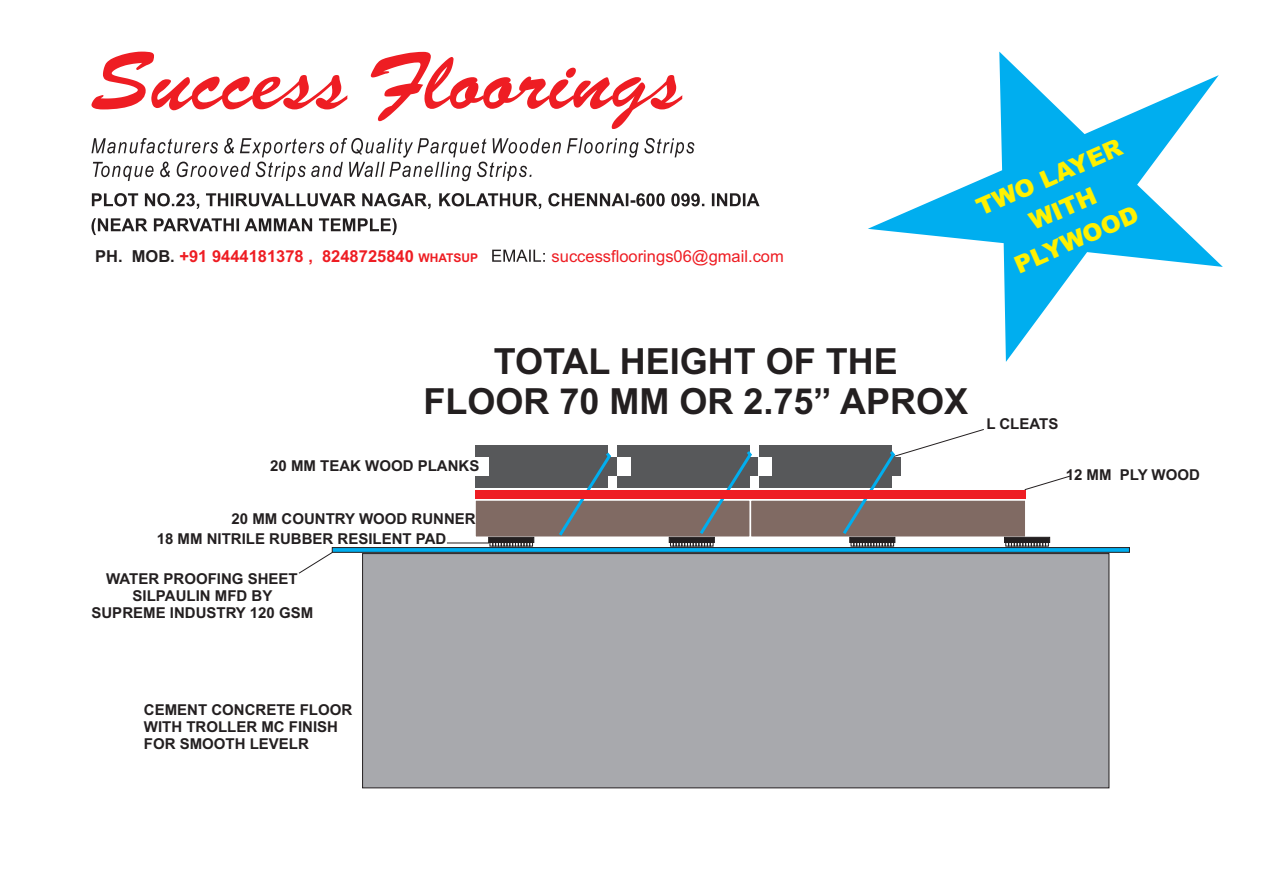
<style>
.page{position:relative;width:1263px;height:893px;background:#fff}
.page>*{position:absolute;margin:0;border:0;box-sizing:border-box;transform-origin:0 0}
.t1{font:700 36px/40.2px "Arial";color:#231f20;text-align:center}
.t2{font:900 24px/33.9px "Arial";color:#fff101;text-align:center}
.t3{font:700 16.5px "Arial";color:#ee1d23}
.t4{font:16.5px "Arial";color:#ee1d23}
.t5{font:700 15px/16.8px "Arial";color:#231f20}
.s1{color:#231f20}
.s2{font-size:12px}
</style>
<div class="page">
<svg style="left:92px;top:193px;width:339px;height:16px"></svg>
<svg style="left:439px;top:193px;width:320px;height:16px"></svg>
<svg style="left:91px;top:218px;width:306px;height:17px"></svg>
<svg style="left:91px;top:52px;width:591px;height:77px"></svg>
<svg style="left:492px;top:250px;width:53px;height:12px"></svg>
<svg style="left:91px;top:138px;width:603px;height:43px"></svg>
<svg style="left:332px;top:547px;width:797px;height:5px;background:#098cbe"></svg>
<div style="left:362px;top:553px;width:747px;height:235px;background:#a8a9ad;border:1px solid #231f20"></div>
<div style="left:604px;top:457px;width:13px;height:18px;background:#57585a"></div>
<div style="left:475px;top:445px;width:133px;height:42px;background:#57585a"></div>
<div style="left:475px;top:457px;width:13px;height:18px;background:#fff"></div>
<div style="left:617px;top:445px;width:132px;height:42px;background:#57585a"></div>
<div style="left:745px;top:457px;width:14px;height:18px;background:#57585a"></div>
<div style="left:617px;top:457px;width:13px;height:18px;background:#fff"></div>
<div style="left:759px;top:445px;width:132px;height:42px;background:#57585a"></div>
<div style="left:759px;top:457px;width:13px;height:18px;background:#fff"></div>
<div style="left:474px;top:499px;width:277px;height:39px;background:#806a63;border:2px solid #fff"></div>
<div style="left:750px;top:499px;width:276px;height:39px;background:#806a63;border:2px solid #fff"></div>
<div style="left:488px;top:537px;width:46px;height:6px;background:#231f20;border:1px solid #231f20"></div>
<svg style="left:490px;top:542px;width:43px;height:4px"></svg>
<div style="left:1004px;top:537px;width:46px;height:6px;background:#231f20;border:1px solid #231f20"></div>
<svg style="left:1005px;top:542px;width:43px;height:4px"></svg>
<hr style="left:447px;top:543px;width:42px;height:1px;background:#231f20">
<svg style="left:1024px;top:476px;width:46px;height:14px"></svg>
<svg style="left:556px;top:452px;width:58px;height:86px"></svg>
<svg style="left:670px;top:448px;width:85px;height:98px"></svg>
<svg style="left:840px;top:429px;width:144px;height:117px"></svg>
<div style="left:475px;top:490px;width:550px;height:8px;background:#ee1d23"></div>
<svg style="left:298px;top:552px;width:35px;height:22px"></svg>
<svg style="left:868px;top:52px;width:355px;height:310px"></svg>
<svg style="left:1041px;top:238px;width:24px;height:23px"></svg>
<p class="t3" style="left:95px;top:250px;width:385px"><span class="s1">PH. MOB.</span> +91 9444181378 , 8248725840 <span class="s2">WHATSUP</span></p>
<p class="t4" style="left:552px;top:250px;width:234px">successfloorings06@gmail.com</p>
<h2 class="t2" style="left:972px;top:196px;width:158px;rotate:-24deg">TWO LAYER<br>WITH<br>PL WOOD</h2>
<h1 class="t1" style="left:423px;top:344px;width:546px">TOTAL HEIGHT OF THE<br>FLOOR 70 MM OR 2.75” APROX</h1>
<p class="t5" style="left:270px;top:459px;width:211px">20 MM TEAK WOOD PLANKS</p>
<p class="t5" style="left:232px;top:512px;width:246px">20 MM COUNTRY WOOD RUNNER</p>
<p class="t5" style="left:157px;top:532px;width:291px">18 MM NITRILE RUBBER RESILENT PAD</p>
<p class="t5" style="left:91px;top:572px;width:223px;text-align:center">WATER PROOFING SHEET<br>SILPAULIN MFD BY<br>SUPREME INDUSTRY 120 GSM</p>
<p class="t5" style="left:986px;top:417px;width:73px">L CLEATS</p>
<p class="t5" style="left:1066px;top:468px;width:136px">12 MM PLY WOOD</p>
<p class="t5" style="left:144px;top:703px;width:210px">CEMENT CONCRETE FLOOR<br>WITH TROLLER MC FINISH<br>FOR SMOOTH LEVELR</p>
</div>
